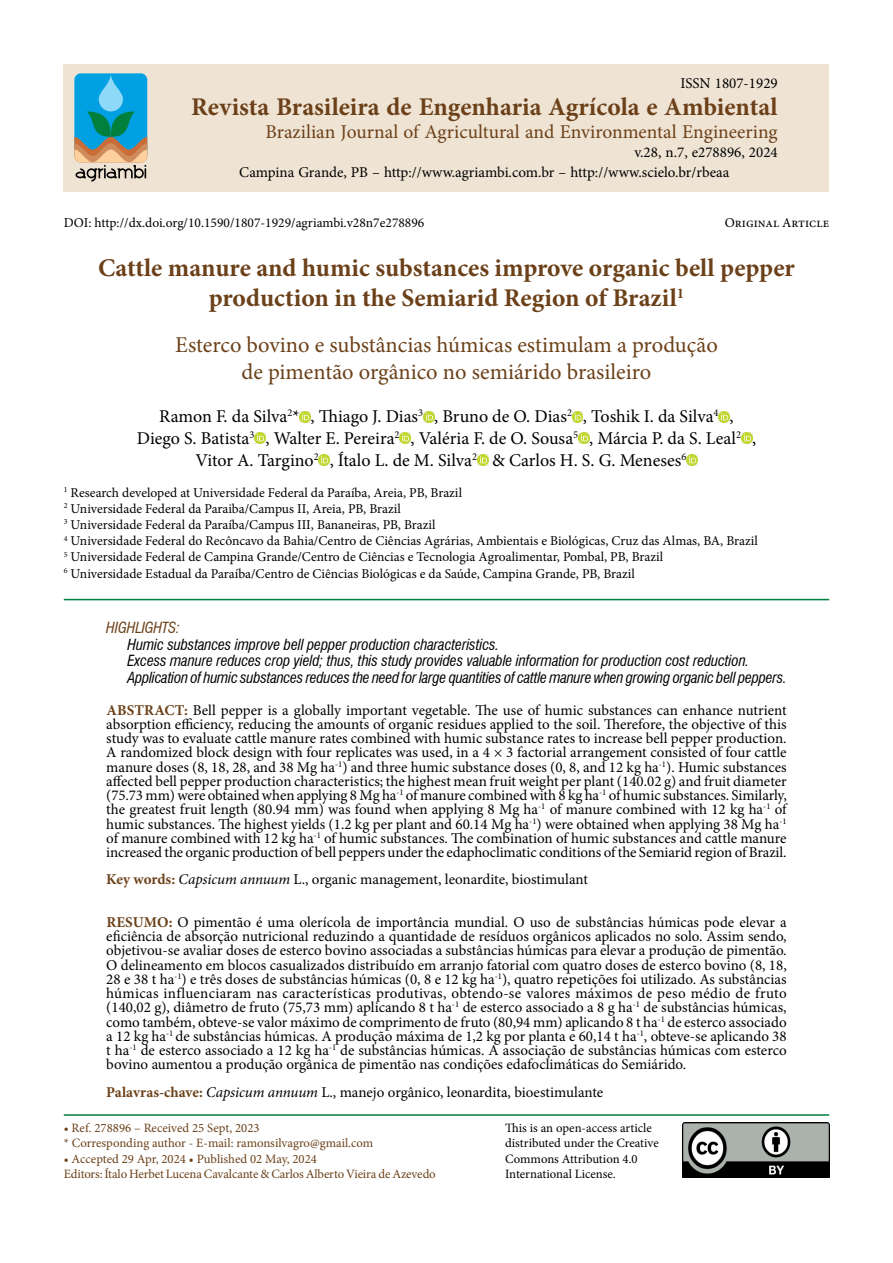
<style>
.page{position:relative;width:893px;height:1263px;background:#fff}
.page>*{position:absolute;margin:0;border:0;box-sizing:border-box;transform-origin:0 0}
.t1{font:700 25.5px/30.6px "Minion Pro";letter-spacing:-.005em;color:#6c4119;text-align:center}
.t2{font:22.5px/27px "Minion Pro";color:#6c4119;text-align:center}
.t3{font:19.5px "Minion Pro";color:#6c4119}
.t4{font:18px "Minion Pro";color:#000}
.t5{font:15px/14.2px "Minion Pro";letter-spacing:-.005em;color:#000;text-align:justify}
.t6{font:italic condensed 15px/16.5px "Swiss 721 BT";letter-spacing:-.01em;color:#000}
.t7{font:italic condensed 15px "Swiss 721 BT";letter-spacing:-.01em;color:#6c4119}
.t8{font:13.5px/16.2px "Minion Pro";color:#000}
.t9{font:12.75px/15.3px "Minion Pro";letter-spacing:-.005em;color:#6c4119}
.t10{font:12.75px/15.3px "Minion Pro";letter-spacing:-.005em;color:#000}
.s1{font-weight:700;color:#6c4119}
.s2{font-style:italic}
</style>
<div class="page">
<div style="left:64px;top:64px;width:765px;height:127px;background:#efe3d4"></div>
<img style="left:682px;top:1123px;width:147px;height:55px">
<svg style="left:74px;top:73px;width:73px;height:109px;background:#53a2b4"></svg>
<hr style="left:64px;top:1114px;width:765px;height:2px;background:#007f3e">
<svg style="left:300px;top:411px;width:11px;height:11px"></svg>
<svg style="left:423px;top:411px;width:11px;height:11px"></svg>
<svg style="left:572px;top:411px;width:11px;height:11px"></svg>
<svg style="left:719px;top:411px;width:11px;height:11px"></svg>
<svg style="left:255px;top:433px;width:10px;height:11px"></svg>
<svg style="left:400px;top:433px;width:11px;height:11px"></svg>
<svg style="left:578px;top:433px;width:11px;height:11px"></svg>
<svg style="left:741px;top:433px;width:11px;height:11px"></svg>
<svg style="left:319px;top:455px;width:11px;height:10px"></svg>
<svg style="left:477px;top:455px;width:11px;height:10px"></svg>
<svg style="left:686px;top:455px;width:11px;height:10px"></svg>
<hr style="left:64px;top:599px;width:765px;height:1px;background:#007f3e">
<p class="t5" style="left:680px;top:76px;width:99px">ISSN 1807-1929</p>
<h1 class="t1" style="left:191px;top:91px;width:588px">Revista Brasileira de Engenharia Agrícola e Ambiental</h1>
<h3 class="t3" style="left:265px;top:119px;width:514px">Brazilian Journal of Agricultural and Environmental Engineering</h3>
<p class="t5" style="left:634px;top:145px;width:145px">v.28, n.7, e278896, 2024</p>
<p class="t5" style="left:239px;top:165px;width:492px">Campina Grande, PB – http://www.agriambi.com.br – http://www.scielo.br/rbeaa</p>
<p class="t8" style="left:64px;top:215px;width:362px">DOI: http://dx.doi.org/10.1590/1807-1929/agriambi.v28n7e278896</p>
<p class="t8" style="left:725px;top:215px;width:106px">Original Article</p>
<h1 class="t1" style="left:98px;top:252px;width:698px">Cattle manure and humic substances improve organic bell pepper production in the Semiarid Region of Brazil<sup>1</sup></h1>
<h2 class="t2" style="left:175px;top:332px;width:544px">Esterco bovino e substâncias húmicas estimulam a produção de pimentão orgânico no semiárido brasileiro</h2>
<p class="t4" style="left:159px;top:404px;width:576px">Ramon F. da Silva<sup>2</sup>* , Thiago J. Dias<sup>3</sup> , Bruno de O. Dias<sup>2</sup> , Toshik I. da Silva<sup>4</sup> ,</p>
<p class="t4" style="left:137px;top:426px;width:621px">Diego S. Batista<sup>3</sup> , Walter E. Pereira<sup>2</sup> , Valéria F. de O. Sousa<sup>5</sup> , Márcia P. da S. Leal<sup>2</sup> ,</p>
<p class="t4" style="left:196px;top:448px;width:492px">Vitor A. Targino<sup>2</sup> , Ítalo L. de M. Silva<sup>2</sup> &amp; Carlos H. S. G. Meneses<sup>6</sup></p>
<p class="t8" style="left:64px;top:484px;width:696px"><sup>1</sup> Research developed at Universidade Federal da Paraíba, Areia, PB, Brazil<br><sup>2</sup> Universidade Federal da Paraiba/Campus II, Areia, PB, Brazil<br><sup>3</sup> Universidade Federal da Paraíba/Campus III, Bananeiras, PB, Brazil<br><sup>4</sup> Universidade Federal do Recôncavo da Bahia/Centro de Ciências Agrárias, Ambientais e Biológicas, Cruz das Almas, BA, Brazil <sup>5</sup> Universidade Federal de Campina Grande/Centro de Ciências e Tecnologia Agroalimentar, Pombal, PB, Brazil<br><sup>6</sup> Universidade Estadual da Paraíba/Centro de Ciências Biológicas e da Saúde, Campina Grande, PB, Brazil</p>
<p class="t7" style="left:106px;top:618px;width:75px">HIGHLIGHTS:</p>
<p class="t6" style="left:128px;top:636px;width:661px">Humic substances improve bell pepper production characteristics.<br>Excess manure reduces crop yield; thus, this study provides valuable information for production cost reduction.<br>Application of humic substances reduces the need for large quantities of cattle manure when growing organic bell peppers.</p>
<p class="t5" style="left:106px;top:703px;width:682px"><span class="s1">ABSTRACT:</span> Bell pepper is a globally important vegetable. The use of humic substances can enhance nutrient absorption efficiency, reducing the amounts of organic residues applied to the soil. Therefore, the objective of this study was to evaluate cattle manure rates combined with humic substance rates to increase bell pepper production.<br>A randomized block design with four replicates was used, in a 4 × 3 factorial arrangement consisted of four cattle manure doses (8, 18, 28, and 38 Mg ha<sup>-1</sup>) and three humic substance doses (0, 8, and 12 kg ha<sup>-1</sup>). Humic substances affected bell pepper production characteristics; the highest mean fruit weight per plant (140.02 g) and fruit diameter (75.73 mm) were obtained when applying 8 Mg ha<sup>-1</sup> of manure combined with 8 kg ha<sup>-1</sup> of humic substances. Similarly, the greatest fruit length (80.94 mm) was found when applying 8 Mg ha<sup>-1</sup> of manure combined with 12 kg ha<sup>-1</sup> of humic substances. The highest yields (1.2 kg per plant and 60.14 Mg ha<sup>-1</sup>) were obtained when applying 38 Mg ha<sup>-1 </sup>of manure combined with 12 kg ha<sup>-1</sup> of humic substances. The combination of humic substances and cattle manure increased the organic production of bell peppers under the edaphoclimatic conditions of the Semiarid region of Brazil.</p>
<p class="t5" style="left:106px;top:872px;width:483px"><span class="s1">Key words:</span> <span class="s2">Capsicum annuum</span> L., organic management, leonardite, biostimulant</p>
<p class="t5" style="left:106px;top:915px;width:682px"><span class="s1">RESUMO:</span> O pimentão é uma olerícola de importância mundial. O uso de substâncias húmicas pode elevar a eficiência de absorção nutricional reduzindo a quantidade de resíduos orgânicos aplicados no solo. Assim sendo, objetivou-se avaliar doses de esterco bovino associadas a substâncias húmicas para elevar a produção de pimentão.<br>O delineamento em blocos casualizados distribuído em arranjo fatorial com quatro doses de esterco bovino (8, 18, 28 e 38 t ha<sup>-1</sup>) e três doses de substâncias húmicas (0, 8 e 12 kg ha<sup>-1</sup>), quatro repetições foi utilizado. As substâncias húmicas influenciaram nas características produtivas, obtendo-se valores máximos de peso médio de fruto (140,02 g), diâmetro de fruto (75,73 mm) aplicando 8 t ha<sup>-1</sup> de esterco associado a 8 g ha<sup>-1</sup> de substâncias húmicas, como também, obteve-se valor máximo de comprimento de fruto (80,94 mm) aplicando 8 t ha<sup>-1</sup> de esterco associado a 12 kg ha<sup>-1</sup> de substâncias húmicas. A produção máxima de 1,2 kg por planta e 60,14 t ha<sup>-1</sup>, obteve-se aplicando 38 t ha<sup>-1</sup> de esterco associado a 12 kg ha<sup>-1</sup> de substâncias húmicas. A associação de substâncias húmicas com esterco bovino aumentou a produção orgânica de pimentão nas condições edafoclimáticas do Semiárido.</p>
<p class="t5" style="left:106px;top:1085px;width:498px"><span class="s1">Palavras-chave:</span> <span class="s2">Capsicum annuum</span> L., manejo orgânico, leonardita, bioestimulante</p>
<p class="t9" style="left:64px;top:1120px;width:311px">• Ref. 278896 – Received 25 Sept, 2023<br>* Corresponding author - E-mail: ramonsilvagro@gmail.com</p>
<p class="t9" style="left:64px;top:1151px;width:373px">• Accepted 29 Apr, 2024 • Published 02 May, 2024<br>Editors: Ítalo Herbet Lucena Cavalcante &amp; Carlos Alberto Vieira de Azevedo</p>
<p class="t10" style="left:505px;top:1120px;width:155px">This is an open-access article distributed under the Creative<br>Commons Attribution 4.0<br>International License.</p>
</div>
